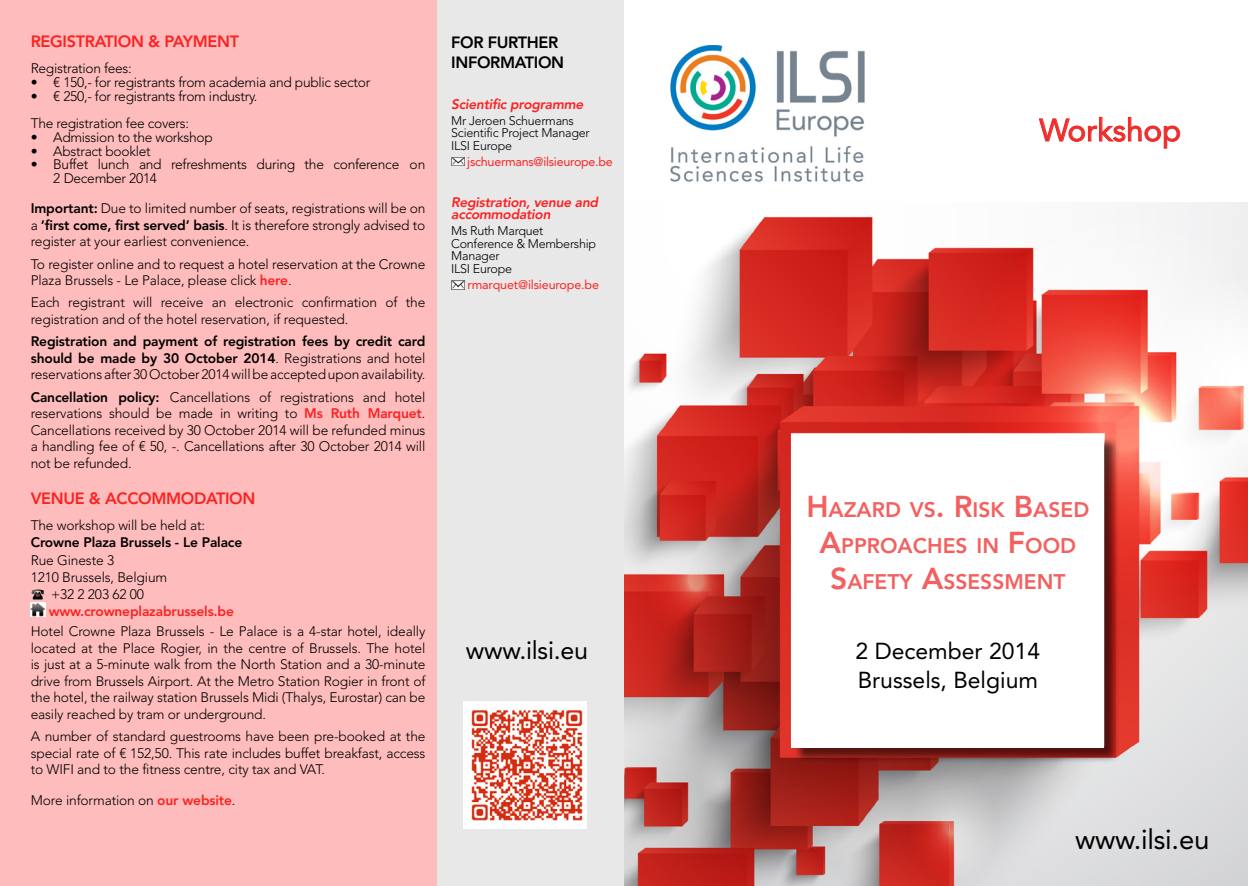
<style>
.page{position:relative;width:1248px;height:886px;background:#fff}
.page>*{position:absolute;margin:0;border:0;box-sizing:border-box;transform-origin:0 0}
.t1{font:31.25px "Avenir";color:#ee2d2b}
.t2{font:27.5px "Avenir";letter-spacing:-.01em;color:#000}
.t3{font:25px "Avenir";letter-spacing:-.01em;color:#000}
.t4{font:23px/28.6px "Avenir";color:#000}
.t5{font:800 21px/36px "Avenir";color:#f26160;text-align:center}
.t6{font:800 16.25px "Avenir";letter-spacing:-.02em;color:#fd2121}
.t7{font:800 16.25px/19.5px "Avenir";letter-spacing:-.02em;color:#000}
.t8{font:300 13.75px/16.5px "Avenir";letter-spacing:-.01em;color:#000;text-align:justify}
.t9{font:italic 800 13.75px/12.5px "Avenir";letter-spacing:-.02em;color:#fd2121}
.t10{font:800 13.75px "Avenir";letter-spacing:-.01em;color:#000}
.t11{font:800 13.75px "Avenir";letter-spacing:-.01em;color:#fd2121}
.t12{font:300 12.5px/12.5px "Avenir";letter-spacing:-.02em;color:#000}
.t13{font:12.5px "Avenir";letter-spacing:-.02em;color:#fd2121}
.s1{font-weight:800}
.s2{font-weight:800;color:#fd2121}
.s3{font-size:30px}
</style>
<div class="page">
<img style="left:624px;top:202px;width:623px;height:684px">
<div style="left:0;top:0;width:482px;height:886px;background:#febcbc"></div>
<img style="left:31px;top:589px;width:13px;height:10px">
<img style="left:31px;top:602px;width:14px;height:14px">
<div style="left:793px;top:436px;width:326px;height:327px;background:#000;opacity:.6"></div>
<div style="left:791px;top:434px;width:312px;height:314px;background:#fff"></div>
<img style="left:670px;top:45px;width:195px;height:137px">
<svg style="left:1038px;top:117px;width:142px;height:32px"></svg>
<div style="left:437px;top:0;width:187px;height:886px;background:#e8e8e8"></div>
<svg style="left:451px;top:157px;width:13px;height:9px"></svg>
<svg style="left:451px;top:281px;width:13px;height:8px"></svg>
<img style="left:463px;top:701px;width:123px;height:127px">
<p class="t6" style="left:31px;top:32px;width:210px">Registration &amp; Payment</p>
<p class="t8" style="left:31px;top:60px;width:103px">Registration fees:</p>
<p class="t8" style="left:31px;top:74px;width:341px">• € 150,- for registrants from academia and public sector</p>
<p class="t8" style="left:31px;top:82px;width:228px;line-height:27.5px">• € 250,- for registrants from industry.<br>The registration fee covers:</p>
<p class="t8" style="left:31px;top:129px;width:184px">• Admission to the workshop</p>
<p class="t8" style="left:31px;top:143px;width:121px">• Abstract booklet</p>
<p class="t8" style="left:53px;top:158px;width:373px;line-height:13.8px;text-indent:-22px">• Buffet lunch and refreshments during the conference on<br>2 December 2014</p>
<p class="t8" style="left:31px;top:200px;width:396px"><span class="s1">Important:</span> Due to limited number of seats, registrations will be on a <span class="s1">‘first come, first served’ basis</span>. It is therefore strongly advised to register at your earliest convenience.</p>
<p class="t8" style="left:31px;top:256px;width:396px">To register online and to request a hotel reservation at the Crowne<br>Plaza Brussels - Le Palace, please click <span class="s2">here</span>.</p>
<p class="t8" style="left:31px;top:294px;width:396px">Each registrant will receive an electronic confirmation of the registration and of the hotel reservation, if requested.</p>
<p class="t8" style="left:31px;top:333px;width:396px"><span class="s1">Registration and payment of registration fees by credit card should be made by 30 October 2014</span>. Registrations and hotel reservations after 30 October 2014 will be accepted upon availability.</p>
<p class="t8" style="left:31px;top:389px;width:396px"><span class="s1">Cancellation policy:</span> Cancellations of registrations and hotel reservations should be made in writing to <span class="s2">Ms Ruth Marquet</span>.<br>Cancellations received by 30 October 2014 will be refunded minus a handling fee of € 50, -. Cancellations after 30 October 2014 will not be refunded.</p>
<p class="t6" style="left:31px;top:488px;width:226px">Venue &amp; accommodation</p>
<p class="t8" style="left:31px;top:517px;width:176px">The workshop will be held at:</p>
<p class="t10" style="left:31px;top:534px;width:213px">Crowne Plaza Brussels - Le Palace</p>
<p class="t8" style="left:31px;top:551px;width:85px">Rue Gineste 3</p>
<p class="t8" style="left:31px;top:569px;width:138px">1210 Brussels, Belgium</p>
<p class="t8" style="left:51px;top:586px;width:95px">+32 2 203 62 00</p>
<p class="t11" style="left:49px;top:603px;width:187px">www.crowneplazabrussels.be</p>
<p class="t8" style="left:31px;top:623px;width:396px">Hotel Crowne Plaza Brussels - Le Palace is a 4-star hotel, ideally located at the Place Rogier, in the centre of Brussels. The hotel is just at a 5-minute walk from the North Station and a 30-minute drive from Brussels Airport. At the Metro Station Rogier in front of the hotel, the railway station Brussels Midi (Thalys, Eurostar) can be easily reached by tram or underground.</p>
<p class="t8" style="left:31px;top:728px;width:396px">A number of standard guestrooms have been pre-booked at the special rate of € 152,50. This rate includes buffet breakfast, access to WIFI and to the fitness centre, city tax and VAT.</p>
<p class="t8" style="left:31px;top:792px;width:206px">More information on <span class="s2">our website</span>.</p>
<p class="t7" style="left:451px;top:33px;width:114px">For further information</p>
<p class="t9" style="left:451px;top:98px;width:134px">Scientific programme</p>
<p class="t12" style="left:451px;top:114px;width:140px">Mr Jeroen Schuermans<br>Scientific Project Manager<br>ILSI Europe</p>
<p class="t13" style="left:467px;top:154px;width:147px">jschuermans@ilsieurope.be</p>
<p class="t9" style="left:451px;top:196px;width:148px">Registration, venue and accommodation</p>
<p class="t12" style="left:451px;top:225px;width:146px">Ms Ruth Marquet<br>Conference &amp; Membership<br>Manager<br>ILSI Europe</p>
<p class="t13" style="left:467px;top:278px;width:133px">rmarquet@ilsieurope.be</p>
<h3 class="t3" style="left:466px;top:635px;width:124px">www.ilsi.eu</h3>
<h1 class="t1" style="left:1039px;top:112px;width:143px">Workshop</h1>
<h3 class="t5" style="left:806px;top:492px;width:284px"><span class="s3">H</span>AZARD VS<span class="s3">. R</span>ISK <span class="s3">B</span>ASED<br><span class="s3">A</span>PPROACH ES IN <span class="s3">F</span>OOD<br><span class="s3">S</span>AFETY <span class="s3">A</span>SSESSMENT</h3>
<h3 class="t4" style="left:855px;top:637px;width:186px">2 December 2014<br>Brussels, Belgium</h3>
<h2 class="t2" style="left:1074px;top:823px;width:136px">www.ilsi.eu</h2>
</div>
